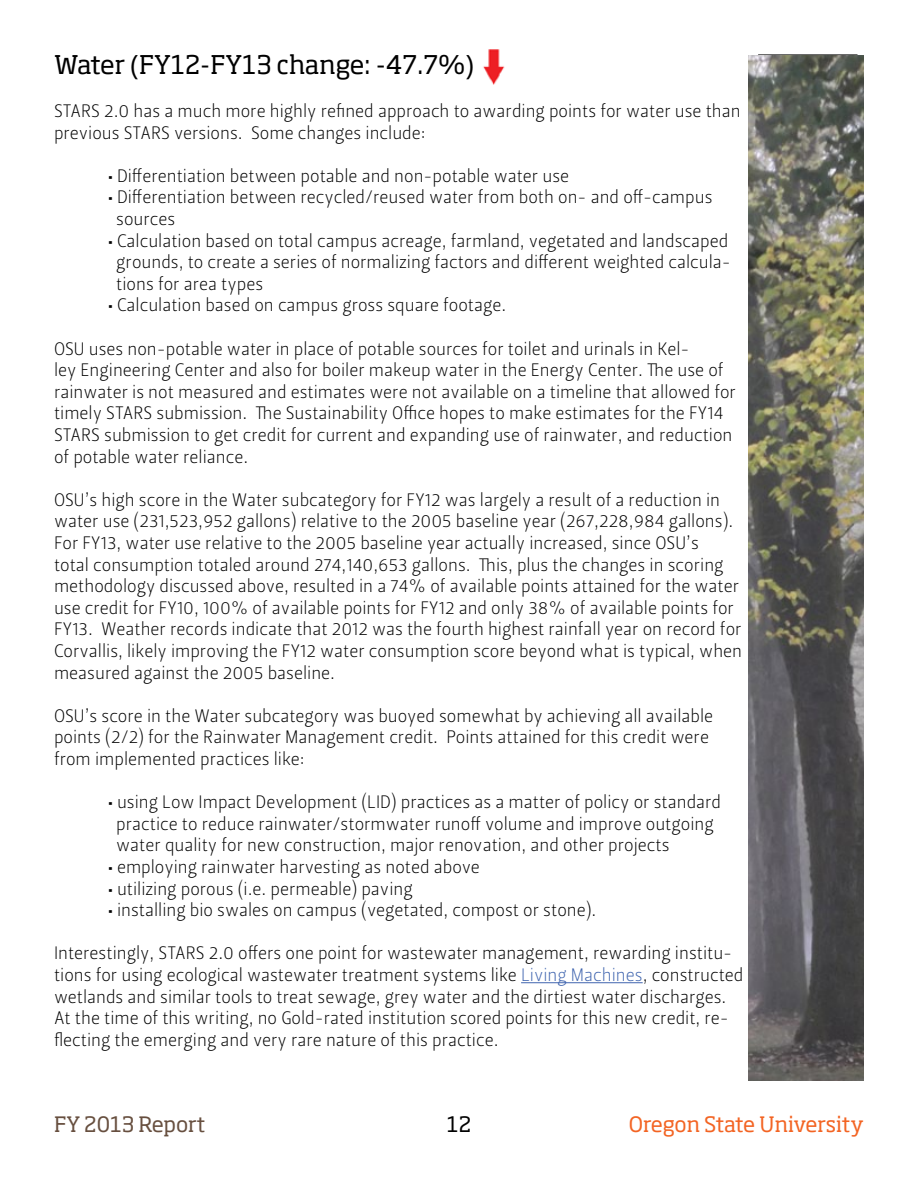
<style>
.page{position:relative;width:918px;height:1188px;background:#fff}
.page>*{position:absolute;margin:0;border:0;box-sizing:border-box;transform-origin:0 0}
.t1{font:25.5px "Soho Std";color:#000}
.t2{font:21px "Soho Std";letter-spacing:-.015em;color:#f36423}
.t3{font:21px "Soho Std";color:#674f3f}
.t4{font:21px "Soho Std";color:#000}
.t5{font:18px/21.6px "Leitura Sans Grot 1";color:#000}
.s1{color:#4065af}
</style>
<div class="page">
<hr style="left:521px;top:982px;width:122px;height:1px;background:#4065af">
<img style="left:748px;top:55px;width:115px;height:1025px">
<img style="left:483px;top:49px;width:22px;height:36px">
<h1 class="t1" style="left:54px;top:48px;width:422px">Water (FY12-FY13 change: -47.7%)</h1>
<p class="t5" style="left:54px;top:100px;width:688px">STARS 2.0 has a much more highly refined approach to awarding points for water use than previous STARS versions. Some changes include:</p>
<p class="t5" style="left:108px;top:165px;width:463px">• Differentiation between potable and non-potable water use</p>
<p class="t5" style="left:116px;top:187px;width:598px;text-indent:-8px">• Differentiation between recycled/reused water from both on- and off-campus sources</p>
<p class="t5" style="left:116px;top:230px;width:616px;text-indent:-8px">• Calculation based on total campus acreage, farmland, vegetated and landscaped grounds, to create a series of normalizing factors and different weighted calcula&shy;tions for area types</p>
<p class="t5" style="left:108px;top:295px;width:400px">• Calculation based on campus gross square footage.</p>
<p class="t5" style="left:54px;top:338px;width:684px">OSU uses non-potable water in place of potable sources for toilet and urinals in Kel-<br>ley Engineering Center and also for boiler makeup water in the Energy Center. The use of rainwater is not measured and estimates were not available on a timeline that allowed for timely STARS submission. The Sustainability Office hopes to make estimates for the FY14<br>STARS submission to get credit for current and expanding use of rainwater, and reduction of potable water reliance.</p>
<p class="t5" style="left:54px;top:489px;width:690px">OSU’s high score in the Water subcategory for FY12 was largely a result of a reduction in water use (231,523,952 gallons) relative to the 2005 baseline year (267,228,984 gallons).<br>For FY13, water use relative to the 2005 baseline year actually increased, since OSU’s<br>total consumption totaled around 274,140,653 gallons. This, plus the changes in scoring methodology discussed above, resulted in a 74% of available points attained for the water use credit for FY10, 100% of available points for FY12 and only 38% of available points for FY13. Weather records indicate that 2012 was the fourth highest rainfall year on record for Corvallis, likely improving the FY12 water consumption score beyond what is typical, when measured against the 2005 baseline.</p>
<p class="t5" style="left:54px;top:705px;width:661px">OSU’s score in the Water subcategory was buoyed somewhat by achieving all available points (2/2) for the Rainwater Management credit. Points attained for this credit were from implemented practices like:</p>
<p class="t5" style="left:116px;top:791px;width:606px;text-indent:-8px">• using Low Impact Development (LID) practices as a matter of policy or standard practice to reduce rainwater/stormwater runoff volume and improve outgoing water quality for new construction, major renovation, and other projects</p>
<p class="t5" style="left:108px;top:856px;width:373px">• employing rainwater harvesting as noted above</p>
<p class="t5" style="left:108px;top:878px;width:306px">• utilizing porous (i.e. permeable) paving</p>
<p class="t5" style="left:108px;top:899px;width:490px">• installing bio swales on campus (vegetated, compost or stone).</p>
<p class="t5" style="left:54px;top:943px;width:691px">Interestingly, STARS 2.0 offers one point for wastewater management, rewarding institu&shy;tions for using ecological wastewater treatment systems like <span class="s1">Living Machines</span>, constructed wetlands and similar tools to treat sewage, grey water and the dirtiest water discharges.<br>At the time of this writing, no Gold-rated institution scored points for this new credit, re&shy;flecting the emerging and very rare nature of this practice.</p>
<p class="t3" style="left:54px;top:1111px;width:153px">FY 2013 Report</p>
<p class="t4" style="left:447px;top:1111px;width:26px">12</p>
<p class="t2" style="left:629px;top:1111px;width:237px">Oregon State University</p>
</div>
